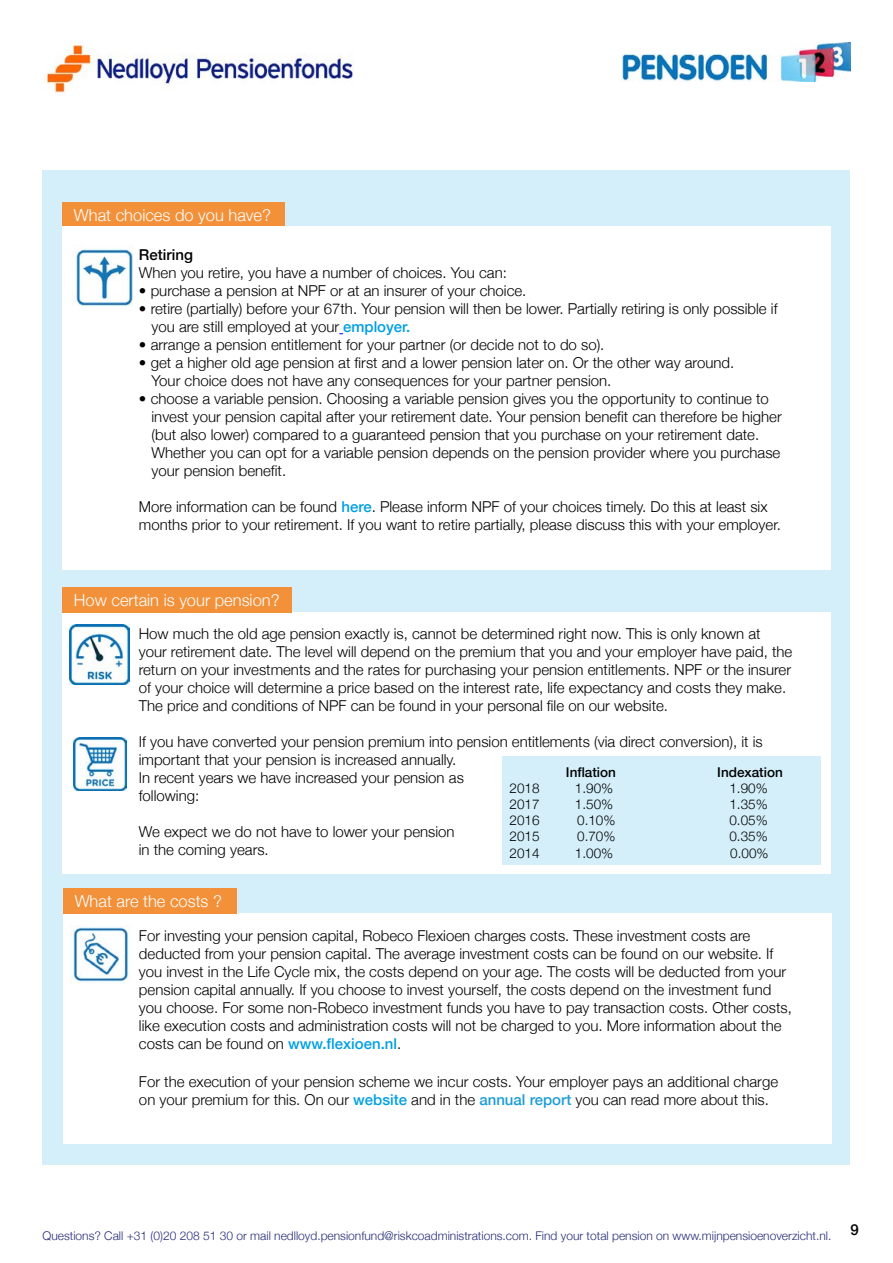
<style>
.page{position:relative;width:893px;height:1263px;background:#fff}
.page>*{position:absolute;margin:0;border:0;box-sizing:border-box;transform-origin:0 0}
.t1{font:300 16.5px "Helvetica Neue";color:#fff}
.t2{font:300 15px/18px "Helvetica Neue";color:#000}
.t3{font:500 15px "Helvetica Neue";color:#000}
.t4{font:300 13.5px "Helvetica Neue";color:#000}
.t5{font:500 13.5px "Helvetica Neue";color:#000}
.t6{font:300 12px "Helvetica Neue";color:#252b78}
.s1{font-weight:500;color:#009fe3}
.s2{font-weight:500;color:#1d9dd8}
</style>
<div class="page">
<div style="left:43px;top:171px;width:807px;height:994px;background:#d4effa"></div>
<div style="left:62px;top:612px;width:769px;height:262px;background:#fff"></div>
<img style="left:70px;top:624px;width:60px;height:60px">
<div style="left:63px;top:913px;width:769px;height:231px;background:#fff"></div>
<img style="left:72px;top:926px;width:59px;height:58px">
<img style="left:44px;top:43px;width:311px;height:51px">
<div style="left:62px;top:587px;width:230px;height:25px;background:#f2913a"></div>
<div style="left:63px;top:888px;width:173px;height:25px;background:#f2913a"></div>
<img style="left:621px;top:43px;width:229px;height:39px">
<div style="left:502px;top:756px;width:319px;height:108px;background:#d4effa"></div>
<img style="left:74px;top:737px;width:52px;height:53px">
<div style="left:62px;top:202px;width:223px;height:25px;background:#f2913a"></div>
<div style="left:62px;top:227px;width:769px;height:343px;background:#fff"></div>
<img style="left:74px;top:249px;width:59px;height:57px">
<p class="t1" style="left:74px;top:202px;width:199px">What choices do you have?</p>
<p class="t3" style="left:139px;top:243px;width:55px">Retiring</p>
<p class="t2" style="left:139px;top:263px;width:369px">When you retire, you have a number of choices. You can:</p>
<p class="t2" style="left:139px;top:281px;width:389px">• purchase a pension at NPF or at an insurer of your choice.</p>
<p class="t2" style="left:151px;top:299px;width:628px;text-indent:-13px">• retire (partially) before your 67th. Your pension will then be lower. Partially retiring is only possible if you are still employed at your <span class="s1">employer.</span></p>
<p class="t2" style="left:139px;top:335px;width:467px">• arrange a pension entitlement for your partner (or decide not to do so).</p>
<p class="t2" style="left:151px;top:353px;width:584px;text-indent:-13px">• get a higher old age pension at first and a lower pension later on. Or the other way around.<br>Your choice does not have any consequences for your partner pension.</p>
<p class="t2" style="left:151px;top:389px;width:632px;text-indent:-13px">• choose a variable pension. Choosing a variable pension gives you the opportunity to continue to invest your pension capital after your retirement date. Your pension benefit can therefore be higher (but also lower) compared to a guaranteed pension that you purchase on your retirement date.<br>Whether you can opt for a variable pension depends on the pension provider where you purchase your pension benefit.</p>
<p class="t2" style="left:139px;top:497px;width:643px">More information can be found <span class="s1">here</span>. Please inform NPF of your choices timely. Do this at least six months prior to your retirement. If you want to retire partially, please discuss this with your employer.</p>
<p class="t1" style="left:74px;top:587px;width:207px">How certain is your pension?</p>
<p class="t2" style="left:139px;top:624px;width:655px">How much the old age pension exactly is, cannot be determined right now. This is only known at your retirement date. The level will depend on the premium that you and your employer have paid, the return on your investments and the rates for purchasing your pension entitlements. NPF or the insurer of your choice will determine a price based on the interest rate, life expectancy and costs they make.<br>The price and conditions of NPF can be found in your personal file on our website.</p>
<p class="t2" style="left:139px;top:732px;width:626px">If you have converted your pension premium into pension entitlements (via direct conversion), it is important that your pension is increased annually.<br>In recent years we have increased your pension as<br>following:</p>
<p class="t2" style="left:139px;top:822px;width:317px">We expect we do not have to lower your pension in the coming years.</p>
<p class="t5" style="left:566px;top:761px;width:52px">Inflation</p>
<p class="t5" style="left:717px;top:761px;width:67px">Indexation</p>
<p class="t4" style="left:510px;top:777px;width:32px">2018</p>
<p class="t4" style="left:575px;top:777px;width:40px">1.90%</p>
<p class="t4" style="left:729px;top:777px;width:40px">1.90%</p>
<p class="t4" style="left:510px;top:793px;width:32px">2017</p>
<p class="t4" style="left:575px;top:793px;width:40px">1.50%</p>
<p class="t4" style="left:729px;top:793px;width:40px">1.35%</p>
<p class="t4" style="left:510px;top:809px;width:32px">2016</p>
<p class="t4" style="left:577px;top:809px;width:40px">0.10%</p>
<p class="t4" style="left:729px;top:809px;width:40px">0.05%</p>
<p class="t4" style="left:510px;top:826px;width:32px">2015</p>
<p class="t4" style="left:577px;top:826px;width:40px">0.70%</p>
<p class="t4" style="left:729px;top:826px;width:40px">0.35%</p>
<p class="t4" style="left:510px;top:842px;width:32px">2014</p>
<p class="t4" style="left:575px;top:842px;width:40px">1.00%</p>
<p class="t4" style="left:730px;top:842px;width:40px">0.00%</p>
<p class="t1" style="left:75px;top:888px;width:149px">What are the costs ?</p>
<p class="t2" style="left:139px;top:926px;width:654px">For investing your pension capital, Robeco Flexioen charges costs. These investment costs are deducted from your pension capital. The average investment costs can be found on our website. If you invest in the Life Cycle mix, the costs depend on your age. The costs will be deducted from your pension capital annually. If you choose to invest yourself, the costs depend on the investment fund you choose. For some non-Robeco investment funds you have to pay transaction costs. Other costs, like execution costs and administration costs will not be charged to you. More information about the costs can be found on <span class="s1">www.flexioen.nl</span>.</p>
<p class="t2" style="left:139px;top:1072px;width:641px">For the execution of your pension scheme we incur costs. Your employer pays an additional charge on your premium for this. On our <span class="s1">website</span> and in the <span class="s2">annual report</span> you can read more about this.</p>
<p class="t6" style="left:43px;top:1225px;width:790px">Questions? Call +31 (0)20 208 51 30 or mail nedlloyd.pensionfund@riskcoadministrations.com. Find your total pension on www.mijnpensioenoverzicht.nl.</p>
<p class="t3" style="left:850px;top:1218px;width:10px">9</p>
</div>
